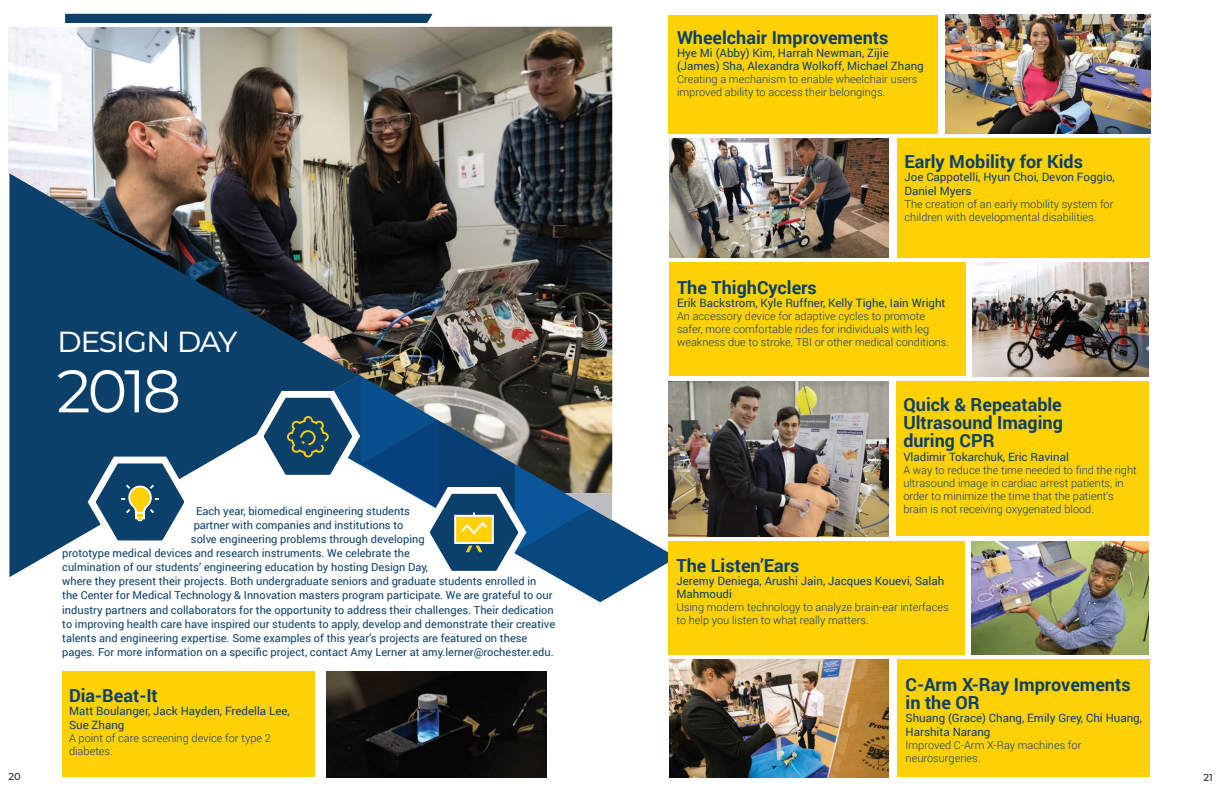
<style>
.page{position:relative;width:1224px;height:792px;background:#fff}
.page>*{position:absolute;margin:0;border:0;box-sizing:border-box;transform-origin:0 0}
.t1{font:60px "Montserrat";color:#fff}
.t2{font:36px "Montserrat";letter-spacing:-.05em;color:#fff}
.t3{font:700 18px/18px "Roboto";color:#0b406a;text-align:justify}
.t4{font:11.5px/14px "Roboto";color:#0c3f6a}
.t5{font:11px "Roboto";color:#0b406a}
.t6{font:300 11px/13px "Roboto";color:#0c3f6a}
.t7{font:500 10px "Montserrat";color:#292b2f}
</style>
<div class="page">
<img style="left:8px;top:27px;width:604px;height:348px">
<svg style="left:612px;top:375px;width:65px;height:227px"></svg>
<svg style="left:9px;top:173px;width:350px;height:404px;background:#3f5b72"></svg>
<svg style="left:84px;top:451px;width:112px;height:100px"></svg>
<div style="left:65px;top:14px;width:368px;height:9px;background:#0b406a"></div>
<svg style="left:252px;top:375px;width:360px;height:227px"></svg>
<img style="left:327px;top:672px;width:219px;height:105px">
<img style="left:946px;top:15px;width:204px;height:119px">
<div style="left:669px;top:263px;width:296px;height:113px;background:#fed105"></div>
<div style="left:62px;top:672px;width:252px;height:105px;background:#fed105"></div>
<div style="left:669px;top:15px;width:269px;height:119px;background:#fed105"></div>
<img style="left:972px;top:263px;width:177px;height:113px">
<img style="left:669px;top:139px;width:220px;height:119px">
<div style="left:898px;top:139px;width:252px;height:119px;background:#fed105"></div>
<img style="left:669px;top:381px;width:220px;height:155px">
<div style="left:897px;top:381px;width:252px;height:155px;background:#fed105"></div>
<div style="left:669px;top:541px;width:296px;height:113px;background:#fed105"></div>
<img style="left:972px;top:541px;width:176px;height:113px">
<img style="left:669px;top:659px;width:220px;height:118px">
<div style="left:897px;top:659px;width:253px;height:118px;background:#fed105"></div>
<h3 class="t3" style="left:677px;top:28px;width:213px">Wheelchair Improvements</h3>
<p class="t4" style="left:677px;top:46px;width:248px;line-height:13px">Hye Mi (Abby) Kim, Harrah Newman, Zijie (James) Sha, Alexandra Wolkoff, Michael Zhang</p>
<p class="t6" style="left:677px;top:72px;width:242px">Creating a mechanism to enable wheelchair users improved ability to access their belongings.</p>
<h2 class="t2" style="left:57px;top:315px;width:183px">design day</h2>
<h1 class="t1" style="left:57px;top:350px;width:126px">2018</h1>
<p class="t5" style="left:196px;top:504px;width:215px">Each year, biomedical engineering students</p>
<p class="t5" style="left:194px;top:518px;width:211px">partner with companies and institutions to</p>
<p class="t5" style="left:191px;top:532px;width:235px">solve engineering problems through developing</p>
<p class="t5" style="left:62px;top:546px;width:349px">prototype medical devices and research instruments. We celebrate the</p>
<p class="t5" style="left:62px;top:560px;width:367px">culmination of our students’ engineering education by hosting Design Day,</p>
<p class="t5" style="left:62px;top:574px;width:476px">where they present their projects. Both undergraduate seniors and graduate students enrolled in</p>
<p class="t5" style="left:62px;top:588px;width:492px">the Center for Medical Technology &amp; Innovation masters program participate. We are grateful to our</p>
<p class="t5" style="left:62px;top:602px;width:493px">industry partners and collaborators for the opportunity to address their challenges. Their dedication</p>
<p class="t5" style="left:62px;top:616px;width:495px">to improving health care have inspired our students to apply, develop and demonstrate their creative</p>
<p class="t5" style="left:62px;top:630px;width:467px">talents and engineering expertise. Some examples of this year’s projects are featured on these</p>
<p class="t5" style="left:62px;top:644px;width:493px">pages. For more information on a specific project, contact Amy Lerner at amy.lerner@rochester.edu.</p>
<h3 class="t3" style="left:69px;top:686px;width:90px">Dia-Beat-It</h3>
<p class="t4" style="left:69px;top:703px;width:222px">Matt Boulanger, Jack Hayden, Fredella Lee,<br>Sue Zhang</p>
<p class="t6" style="left:69px;top:731px;width:203px">A point of care screening device for type 2 diabetes.</p>
<h3 class="t3" style="left:905px;top:152px;width:180px">Early Mobility for Kids</h3>
<p class="t4" style="left:905px;top:170px;width:212px">Joe Cappotelli, Hyun Choi, Devon Foggio,<br>Daniel Myers</p>
<p class="t6" style="left:905px;top:198px;width:210px">The creation of an early mobility system for children with developmental disabilities.</p>
<h3 class="t3" style="left:677px;top:277px;width:141px">The ThighCyclers</h3>
<p class="t4" style="left:677px;top:295px;width:270px">Erik Backstrom, Kyle Ruffner, Kelly Tighe, Iain Wright</p>
<p class="t6" style="left:677px;top:309px;width:274px">An accessory device for adaptive cycles to promote safer, more comfortable rides for individuals with leg weakness due to stroke, TBI or other medical conditions.</p>
<h3 class="t3" style="left:903px;top:395px;width:161px">Quick &amp; Repeatable Ultrasound Imaging during CPR</h3>
<p class="t4" style="left:903px;top:450px;width:167px">Vladimir Tokarchuk, Eric Ravinal</p>
<p class="t6" style="left:903px;top:464px;width:235px">A way to reduce the time needed to find the right ultrasound image in cardiac arrest patients, in order to minimize the time that the patient’s brain is not receiving oxygenated blood.</p>
<h3 class="t3" style="left:676px;top:556px;width:124px">The Listen’Ears</h3>
<p class="t4" style="left:676px;top:574px;width:269px;line-height:13px">Jeremy Deniega, Arushi Jain, Jacques Kouevi, Salah<br>Mahmoudi</p>
<p class="t6" style="left:676px;top:600px;width:274px">Using modern technology to analyze brain-ear interfaces to help you listen to what really matters.</p>
<h3 class="t3" style="left:906px;top:675px;width:227px">C-Arm X-Ray Improvements in the OR</h3>
<p class="t4" style="left:906px;top:710px;width:238px">Shuang (Grace) Chang, Emily Grey, Chi Huang,<br>Harshita Narang</p>
<p class="t6" style="left:906px;top:738px;width:177px">Improved C-Arm X-Ray machines for neurosurgeries.</p>
<p class="t7" style="left:8px;top:770px;width:14px">20</p>
<p class="t7" style="left:1203px;top:770px;width:11px">21</p>
</div>
